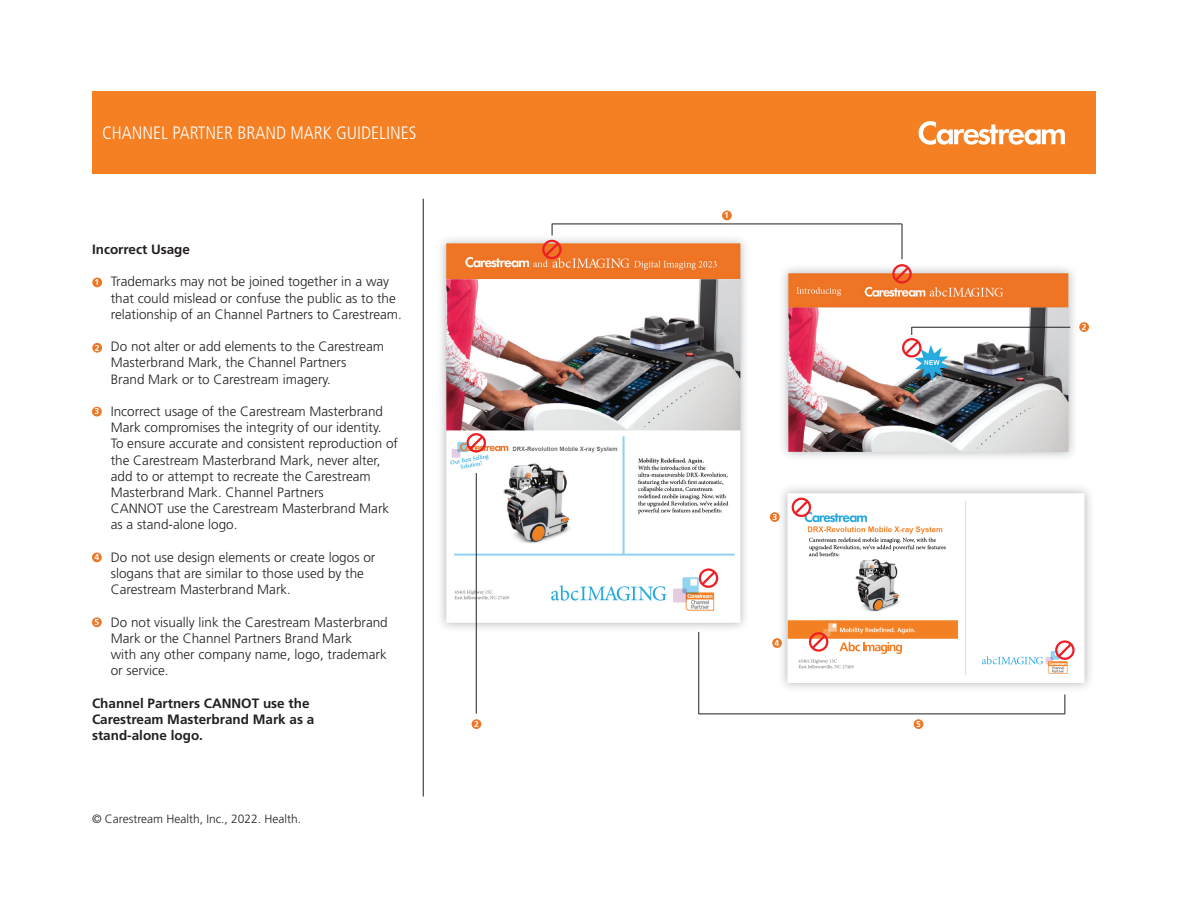
<style>
.page{position:relative;width:1188px;height:918px;background:#fff}
.page>*{position:absolute;margin:0;border:0;box-sizing:border-box;transform-origin:0 0}
.t1{font:300 condensed 18px "Frutiger LT Std";color:#fff}
.t2{font:300 13.5px/16.2px "Frutiger LT Std";color:#231f20}
.t3{font:700 13.5px/16.2px "Frutiger LT Std";color:#231f20}
.t4{font:300 12px "Frutiger LT Std";color:#231f20}
.t5{font:700 8.55px "Frutiger LT Std";color:#fdfefe}
</style>
<div class="page">
<div style="left:92px;top:92px;width:1004px;height:82px;background:#f58024"></div>
<svg style="left:919px;top:121px;width:146px;height:24px"></svg>
<img style="left:783px;top:268px;width:291px;height:189px">
<img style="left:788px;top:274px;width:282px;height:178px">
<img style="left:441px;top:239px;width:305px;height:393px">
<img style="left:446px;top:244px;width:296px;height:378px">
<hr style="left:423px;top:199px;width:1px;height:597px;background:#231f20">
<img style="left:779px;top:488px;width:311px;height:200px">
<img style="left:788px;top:494px;width:296px;height:188px">
<svg style="left:467px;top:433px;width:19px;height:20px"></svg>
<svg style="left:892px;top:264px;width:20px;height:20px"></svg>
<svg style="left:792px;top:498px;width:19px;height:19px"></svg>
<svg style="left:809px;top:632px;width:19px;height:20px"></svg>
<svg style="left:1055px;top:640px;width:20px;height:20px"></svg>
<svg style="left:699px;top:568px;width:19px;height:20px"></svg>
<hr style="left:552px;top:224px;width:350px;height:1px;background:#231f20">
<svg style="left:542px;top:224px;width:20px;height:35px"></svg>
<hr style="left:902px;top:224px;width:1px;height:35px;background:#231f20">
<hr style="left:699px;top:714px;width:366px;height:1px;background:#231f20">
<svg style="left:1065px;top:694px;width:1px;height:20px"></svg>
<hr style="left:699px;top:632px;width:1px;height:82px;background:#231f20">
<hr style="left:912px;top:327px;width:158px;height:1px;background:#231f20">
<hr style="left:476px;top:473px;width:1px;height:241px;background:#231f20">
<div style="left:722px;top:211px;width:10px;height:9px;background:#ed7625;border-radius:50%"></div>
<div style="left:92px;top:278px;width:10px;height:9px;background:#ed7625;border-radius:50%"></div>
<div style="left:472px;top:719px;width:9px;height:10px;background:#ed7625;border-radius:50%"></div>
<div style="left:1079px;top:322px;width:10px;height:10px;background:#ed7625;border-radius:50%"></div>
<div style="left:92px;top:343px;width:10px;height:10px;background:#ed7625;border-radius:50%"></div>
<svg style="left:902px;top:327px;width:19px;height:31px"></svg>
<div style="left:770px;top:512px;width:10px;height:10px;background:#ed7625;border-radius:50%"></div>
<div style="left:92px;top:407px;width:10px;height:9px;background:#ed7625;border-radius:50%"></div>
<div style="left:914px;top:719px;width:9px;height:10px;background:#ed7625;border-radius:50%"></div>
<div style="left:92px;top:617px;width:10px;height:10px;background:#ed7625;border-radius:50%"></div>
<div style="left:92px;top:553px;width:10px;height:9px;background:#ed7625;border-radius:50%"></div>
<div style="left:772px;top:638px;width:10px;height:10px;background:#ed7625;border-radius:50%"></div>
<svg style="left:839px;top:642px;width:63px;height:12px"></svg>
<h1 class="t1" style="left:102px;top:123px;width:316px">CHANNEL PARTNER BRAND MARK GUIDELINES</h1>
<p class="t3" style="left:92px;top:241px;width:100px">Incorrect Usage</p>
<p class="t2" style="left:111px;top:274px;width:293px">Trademarks may not be joined together in a way that could mislead or confuse the public as to the relationship of an Channel Partners to Carestream.</p>
<p class="t2" style="left:111px;top:339px;width:275px">Do not alter or add elements to the Carestream<br>Masterbrand Mark, the Channel Partners<br>Brand Mark or to Carestream imagery.</p>
<p class="t2" style="left:111px;top:403px;width:289px">Incorrect usage of the Carestream Masterbrand Mark compromises the integrity of our identity.<br>To ensure accurate and consistent reproduction of the Carestream Masterbrand Mark, never alter, add to or attempt to recreate the Carestream Masterbrand Mark. Channel Partners<br>CANNOT use the Carestream Masterbrand Mark as a stand-alone logo.</p>
<p class="t2" style="left:111px;top:549px;width:266px">Do not use design elements or create logos or slogans that are similar to those used by the<br>Carestream Masterbrand Mark.</p>
<p class="t2" style="left:111px;top:614px;width:279px">Do not visually link the Carestream Masterbrand Mark or the Channel Partners Brand Mark<br>with any other company name, logo, trademark or service.</p>
<p class="t3" style="left:92px;top:695px;width:224px">Channel Partners CANNOT use the<br>Carestream Masterbrand Mark as a stand-alone logo.</p>
<p class="t5" style="left:95px;top:277px;width:6px">1</p>
<p class="t5" style="left:95px;top:343px;width:6px">2</p>
<p class="t5" style="left:95px;top:406px;width:6px">3</p>
<p class="t5" style="left:94px;top:552px;width:6px">4</p>
<p class="t5" style="left:94px;top:617px;width:6px">5</p>
<p class="t4" style="left:92px;top:812px;width:211px">© Carestream Health, Inc., 2022. Health.</p>
<p class="t5" style="left:474px;top:719px;width:6px">2</p>
<p class="t5" style="left:724px;top:210px;width:6px">1</p>
<p class="t5" style="left:772px;top:512px;width:6px">3</p>
<p class="t5" style="left:775px;top:638px;width:6px">4</p>
<p class="t5" style="left:916px;top:719px;width:6px">5</p>
<p class="t5" style="left:1082px;top:322px;width:6px">2</p>
</div>
